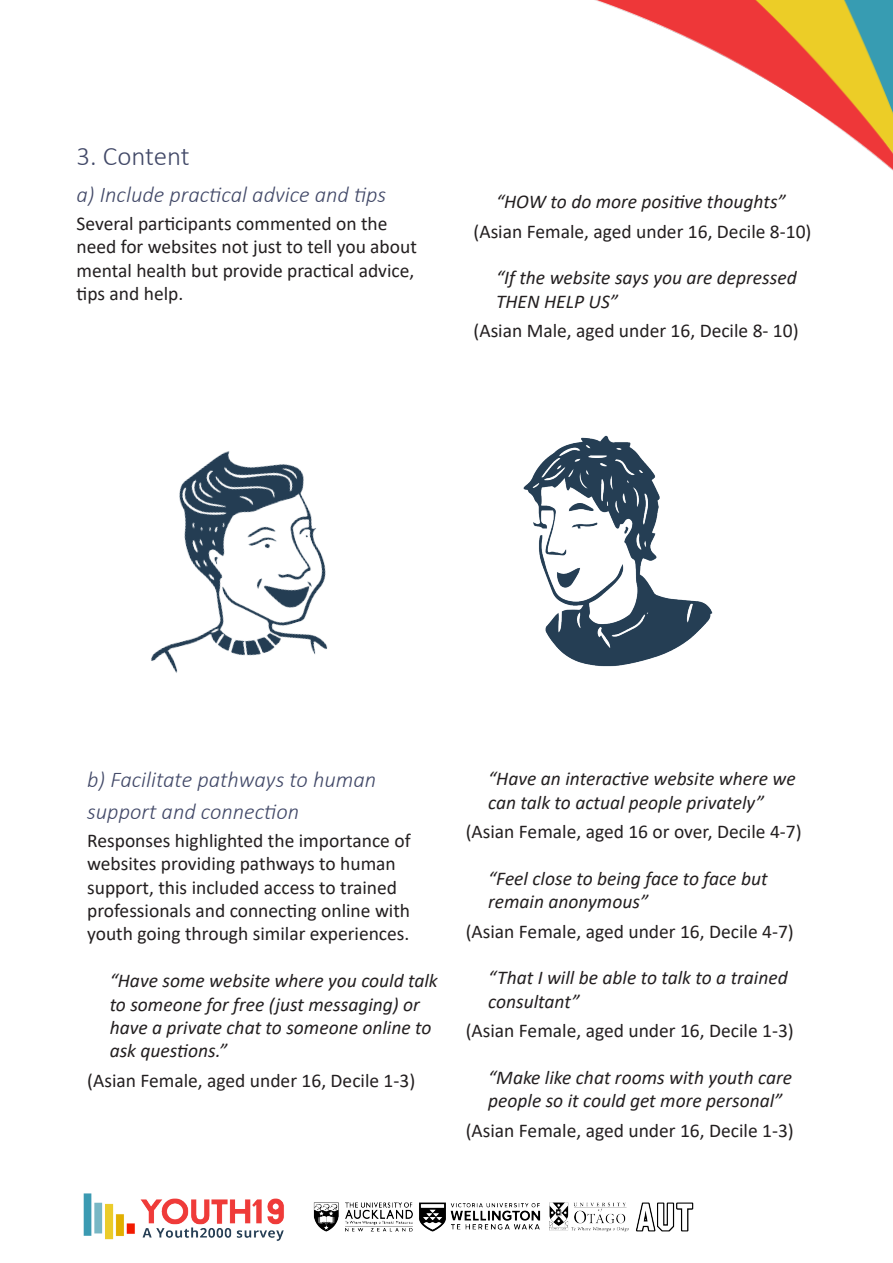
<style>
.page{position:relative;width:893px;height:1263px;background:#fff}
.page>*{position:absolute;margin:0;border:0;box-sizing:border-box;transform-origin:0 0}
.lil_title{font:300 27px "Calibri";letter-spacing:-.005em;color:#424968}
.lil_title-2{font:italic 300 22.5px "Calibri";color:#424968}
.Paragraph_Style_1{font:19.5px/23.4px "Calibri";color:#231f20}
.quotes{font:italic 19.5px/23.4px "Calibri";color:#231f20}
</style>
<div class="page">
<img style="left:83px;top:1193px;width:201px;height:48px">
<img style="left:313px;top:1202px;width:381px;height:30px">
<img style="left:595px;top:0;width:298px;height:171px">
<img style="left:523px;top:435px;width:190px;height:232px">
<img style="left:151px;top:451px;width:177px;height:222px">
<p class="lil_title" style="left:76px;top:139px;width:115px">3. Content</p>
<p class="lil_title-2" style="left:76px;top:180px;width:311px">a) Include practical advice and tips</p>
<p class="Paragraph_Style_1" style="left:76px;top:211px;width:342px">Several participants commented on the need for websites not just to tell you about mental health but provide practical advice, tips and help.</p>
<p class="quotes" style="left:496px;top:189px;width:291px">“HOW to do more positive thoughts”</p>
<p class="Paragraph_Style_1" style="left:473px;top:219px;width:339px">(Asian Female, aged under 16, Decile 8-10)</p>
<p class="quotes" style="left:496px;top:265px;width:302px">“If the website says you are depressed<br>THEN HELP US”</p>
<p class="Paragraph_Style_1" style="left:473px;top:318px;width:327px">(Asian Male, aged under 16, Decile 8- 10)</p>
<p class="lil_title-2" style="left:87px;top:766px;width:291px">b) Facilitate pathways to human</p>
<p class="lil_title-2" style="left:87px;top:797px;width:214px">support and connection</p>
<p class="Paragraph_Style_1" style="left:87px;top:828px;width:325px">Responses highlighted the importance of websites providing pathways to human support, this included access to trained professionals and connecting online with youth going through similar experiences.</p>
<p class="quotes" style="left:110px;top:968px;width:330px">“Have some website where you could talk to someone for free (just messaging) or have a private chat to someone online to ask questions.”</p>
<p class="Paragraph_Style_1" style="left:87px;top:1068px;width:330px">(Asian Female, aged under 16, Decile 1-3)</p>
<p class="quotes" style="left:488px;top:766px;width:309px">“Have an interactive website where we can talk to actual people privately”</p>
<p class="Paragraph_Style_1" style="left:466px;top:819px;width:337px">(Asian Female, aged 16 or over, Decile 4-7)</p>
<p class="quotes" style="left:488px;top:866px;width:281px">“Feel close to being face to face but remain anonymous”</p>
<p class="Paragraph_Style_1" style="left:466px;top:919px;width:330px">(Asian Female, aged under 16, Decile 4-7)</p>
<p class="quotes" style="left:488px;top:965px;width:301px">“That I will be able to talk to a trained consultant”</p>
<p class="Paragraph_Style_1" style="left:466px;top:1018px;width:330px">(Asian Female, aged under 16, Decile 1-3)</p>
<p class="quotes" style="left:488px;top:1065px;width:306px">“Make like chat rooms with youth care people so it could get more personal”</p>
<p class="Paragraph_Style_1" style="left:466px;top:1118px;width:330px">(Asian Female, aged under 16, Decile 1-3)</p>
</div>
